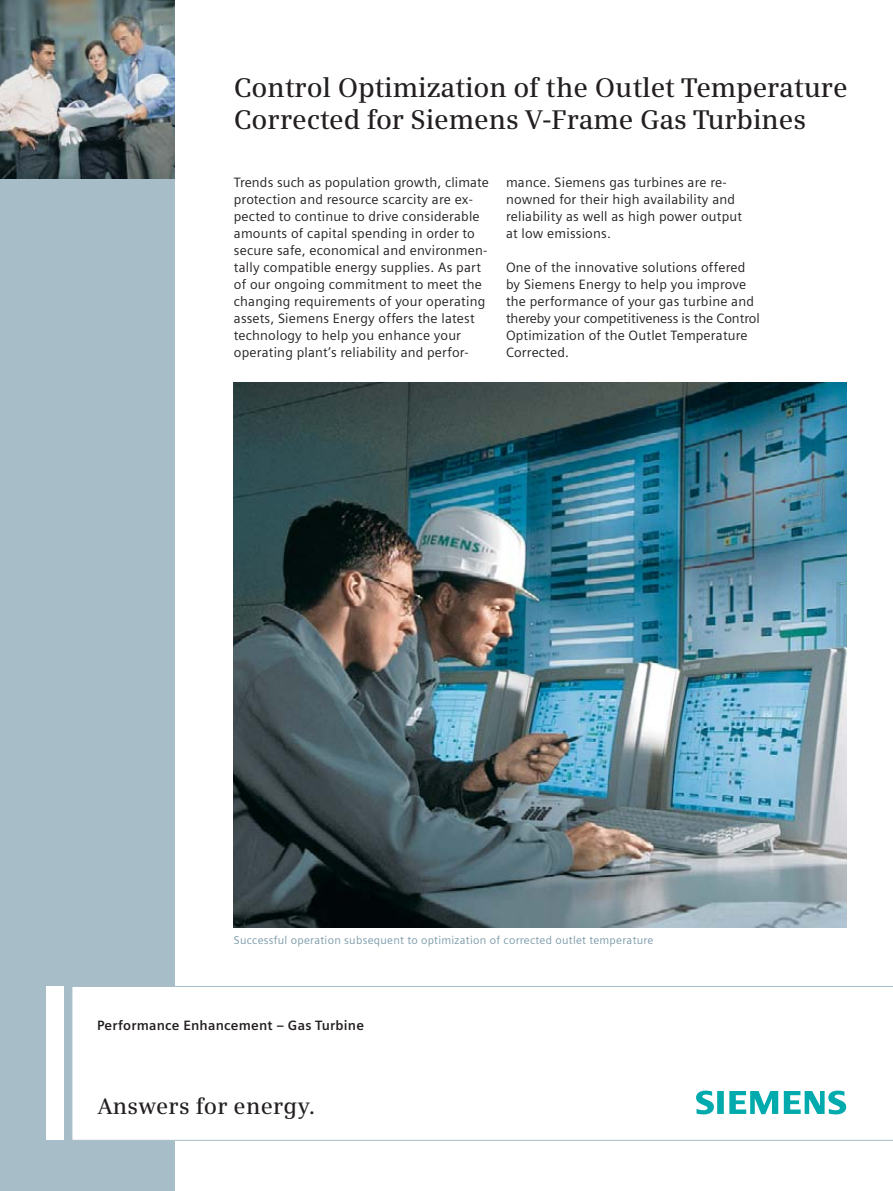
<style>
.page{position:relative;width:893px;height:1191px;background:#fff}
.page>*{position:absolute;margin:0;border:0;box-sizing:border-box;transform-origin:0 0}
.t1{font:600 27px/32px "Siemens Serif";letter-spacing:-.005em;color:#231f20}
.t2{font:600 22.5px "Siemens Serif";letter-spacing:.01em;color:#231f20}
.t3{font:13.5px/17px "Siemens Sans";letter-spacing:.015em;color:#231f20}
.t4{font:700 13.5px "Siemens Sans";letter-spacing:.015em;color:#231f20}
.t5{font:11.25px "Siemens Sans";letter-spacing:.025em;color:#7b9aa9}
</style>
<div class="page">
<div style="left:0;top:0;width:174px;height:1191px;background:#a7bdc8"></div>
<svg style="left:72px;top:985px;width:821px;height:156px"></svg>
<div style="left:47px;top:986px;width:17px;height:154px;background:#fff"></div>
<svg style="left:696px;top:1090px;width:150px;height:24px"></svg>
<img style="left:0;top:0;width:174px;height:179px">
<img style="left:234px;top:383px;width:612px;height:544px">
<h1 class="t1" style="left:234px;top:74px;width:615px">Control Optimization of the Outlet Temperature<br>Corrected for Siemens V-Frame Gas Turbines</h1>
<p class="t3" style="left:234px;top:175px;width:257px">Trends such as population growth, climate protection and resource scarcity are ex&shy;pected to continue to drive considerable amounts of capital spending in order to secure safe, economical and environmen&shy;tally compatible energy supplies. As part of our ongoing commitment to meet the changing requirements of your operating assets, Siemens Energy offers the latest technology to help you enhance your operating plant’s reliability and perfor-</p>
<p class="t3" style="left:506px;top:175px;width:238px">mance. Siemens gas turbines are re&shy;nowned for their high availability and reliability as well as high power output at low emissions.</p>
<p class="t3" style="left:506px;top:260px;width:255px">One of the innovative solutions offered by Siemens Energy to help you improve the performance of your gas turbine and thereby your competitiveness is the Control Optimization of the Outlet Temperature Corrected.</p>
<p class="t5" style="left:234px;top:936px;width:421px">Successful operation subsequent to optimization of corrected outlet temperature</p>
<p class="t4" style="left:97px;top:1020px;width:268px">Performance Enhancement – Gas Turbine</p>
<h2 class="t2" style="left:98px;top:1097px;width:219px">Answers for energy.</h2>
</div>
